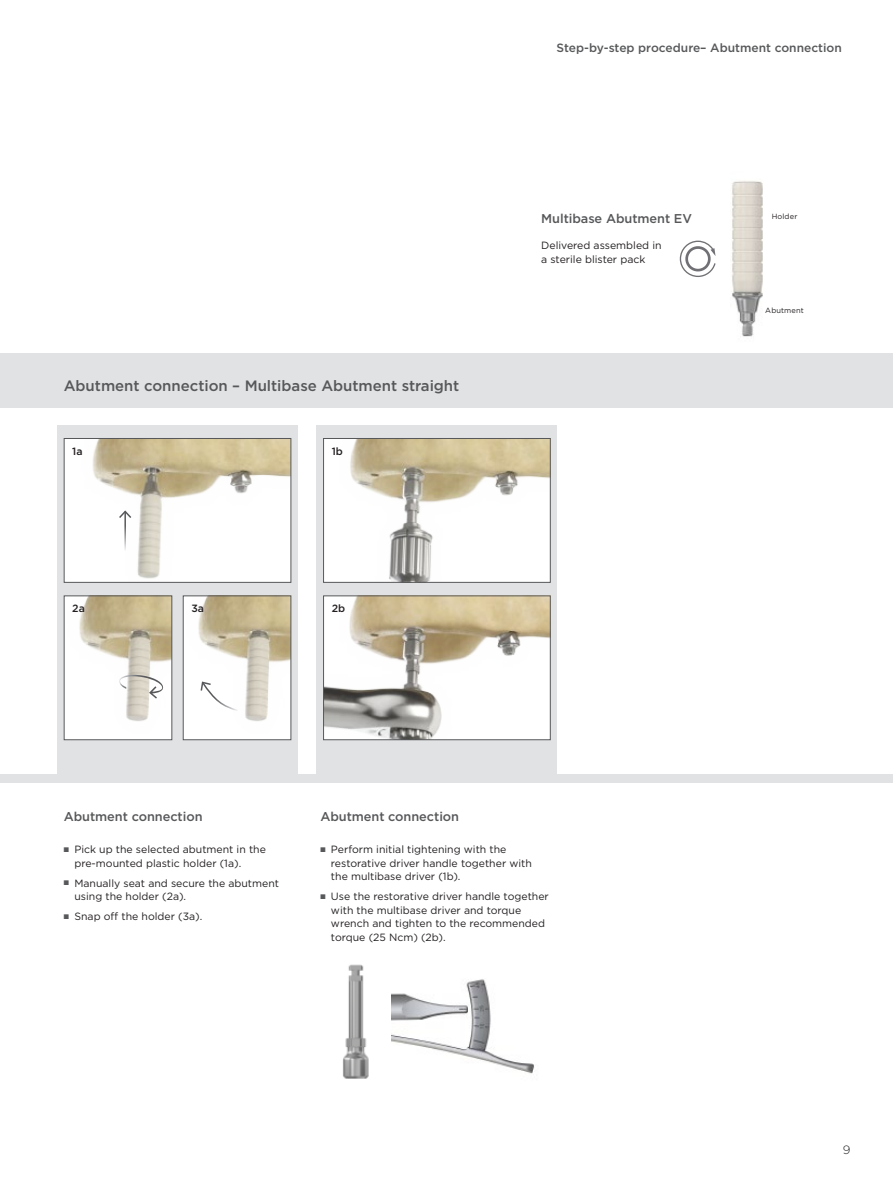
<style>
.page{position:relative;width:893px;height:1191px;background:#fff}
.page>*{position:absolute;margin:0;border:0;box-sizing:border-box;transform-origin:0 0}
.Heading_4_Gotham{font:500 15px "Gotham";color:#57585a}
.Subline_Gotham_Mediu{font:500 12.75px "Gotham";letter-spacing:-.005em;color:#57585a}
.Subsection_title_Got{font:500 12px "Gotham";color:#57585a}
.t1{font:300 12px "Gotham";color:#231f20}
.Captions_Gotham_Book{font:10.5px/13.5px "Gotham";color:#231f20}
.Captions_Gotham_Book-2{font:500 10.5px "Gotham";color:#231f20}
.Measurements{font:7.5px "Gotham";letter-spacing:.02em;color:#231f20}
.s1{color:#57585a}
</style>
<div class="page">
<div style="left:0;top:353px;width:893px;height:429px;background:#e1e2e4"></div>
<div style="left:0;top:408px;width:893px;height:366px;background:#fff"></div>
<div style="left:57px;top:425px;width:241px;height:349px;background:#e1e2e4"></div>
<div style="left:317px;top:425px;width:240px;height:349px;background:#e1e2e4"></div>
<img style="left:66px;top:597px;width:104px;height:141px">
<div style="left:64px;top:595px;width:108px;height:145px;border:1px solid #57585a"></div>
<img style="left:185px;top:597px;width:104px;height:141px">
<div style="left:183px;top:595px;width:108px;height:145px;border:1px solid #57585a"></div>
<img style="left:325px;top:597px;width:224px;height:141px">
<div style="left:323px;top:595px;width:228px;height:145px;border:1px solid #57585a"></div>
<img style="left:66px;top:440px;width:223px;height:141px">
<div style="left:64px;top:438px;width:227px;height:145px;border:1px solid #57585a"></div>
<img style="left:325px;top:440px;width:224px;height:141px">
<div style="left:323px;top:438px;width:228px;height:145px;border:1px solid #57585a"></div>
<img style="left:391px;top:979px;width:143px;height:95px">
<img style="left:732px;top:181px;width:31px;height:156px">
<svg style="left:680px;top:241px;width:36px;height:36px"></svg>
<svg style="left:200px;top:680px;width:41px;height:32px"></svg>
<hr style="left:124px;top:511px;width:2px;height:42px;background:#fff">
<svg style="left:117px;top:509px;width:16px;height:10px"></svg>
<svg style="left:118px;top:674px;width:46px;height:24px"></svg>
<img style="left:343px;top:964px;width:26px;height:115px">
<p class="Subsection_title_Got" style="left:557px;top:40px;width:287px">Step-by-step procedure– Abutment connection</p>
<p class="Heading_4_Gotham" style="left:64px;top:375px;width:397px">Abutment connection – Multibase Abutment straight</p>
<p class="Captions_Gotham_Book-2" style="left:72px;top:444px;width:12px">1a</p>
<p class="Captions_Gotham_Book-2" style="left:332px;top:444px;width:13px">1b</p>
<p class="Captions_Gotham_Book-2" style="left:72px;top:602px;width:14px">2a</p>
<p class="Captions_Gotham_Book-2" style="left:191px;top:602px;width:14px">3a</p>
<p class="Captions_Gotham_Book-2" style="left:332px;top:602px;width:15px">2b</p>
<p class="Subline_Gotham_Mediu" style="left:541px;top:210px;width:152px">Multibase Abutment EV</p>
<p class="Captions_Gotham_Book" style="left:541px;top:238px;width:122px">Delivered assembled in a sterile blister pack</p>
<p class="Measurements" style="left:772px;top:211px;width:27px">Holder</p>
<p class="Measurements" style="left:765px;top:305px;width:40px">Abutment</p>
<p class="Subline_Gotham_Mediu" style="left:64px;top:807px;width:140px">Abutment connection</p>
<p class="Captions_Gotham_Book" style="left:74px;top:842px;width:193px;text-indent:-11px"><span class="s1">■</span> Pick up the selected abutment in the pre-mounted plastic holder (1a).</p>
<p class="Captions_Gotham_Book" style="left:74px;top:876px;width:206px;text-indent:-11px"><span class="s1">■</span> Manually seat and secure the abutment using the holder (2a).</p>
<p class="Captions_Gotham_Book" style="left:64px;top:909px;width:140px"><span class="s1">■</span> Snap off the holder (3a).</p>
<p class="Subline_Gotham_Mediu" style="left:320px;top:807px;width:140px">Abutment connection</p>
<p class="Captions_Gotham_Book" style="left:331px;top:842px;width:202px;text-indent:-11px"><span class="s1">■</span> Perform initial tightening with the restorative driver handle together with the multibase driver (1b).</p>
<p class="Captions_Gotham_Book" style="left:331px;top:889px;width:219px;text-indent:-11px"><span class="s1">■</span> Use the restorative driver handle together with the multibase driver and torque wrench and tighten to the recommended torque (25 Ncm) (2b).</p>
<p class="t1" style="left:843px;top:1142px;width:9px">9</p>
</div>
